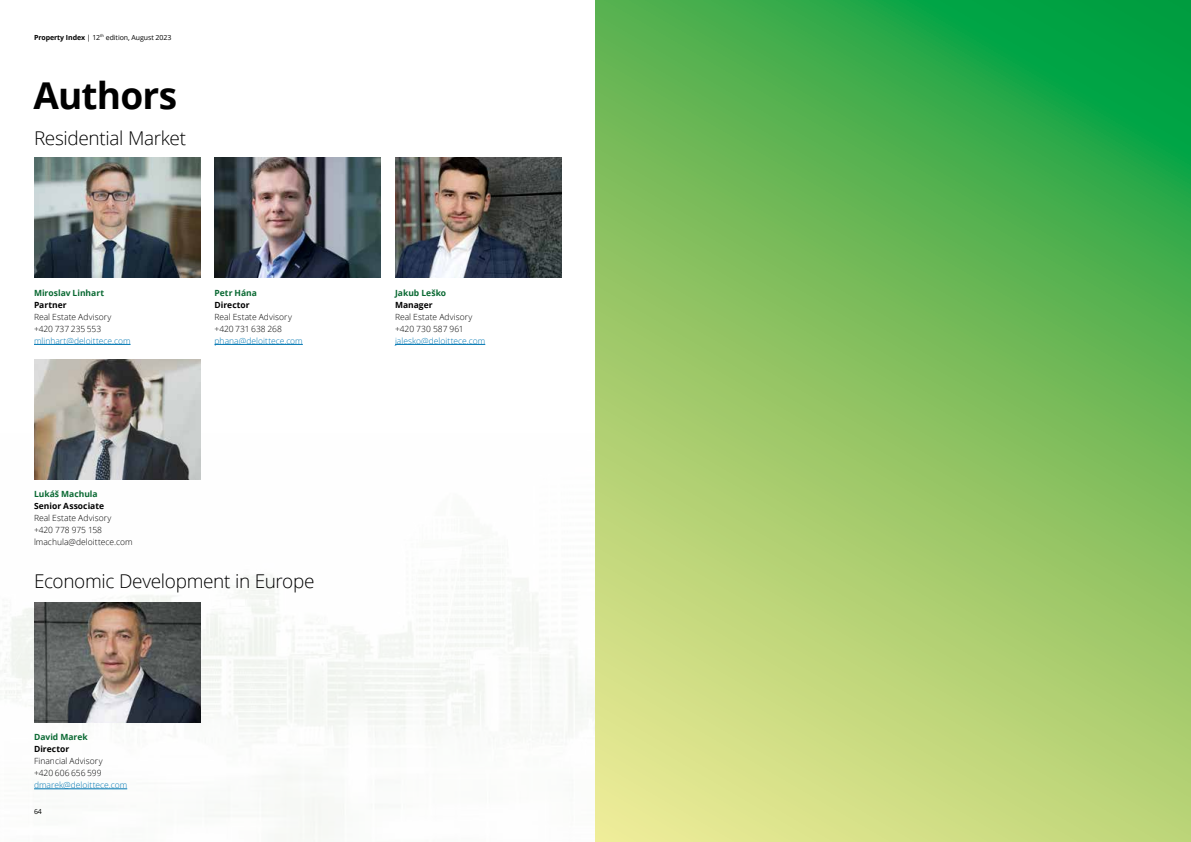
<style>
.page{position:relative;width:1191px;height:842px;background:#fff}
.page>*{position:absolute;margin:0;border:0;box-sizing:border-box;transform-origin:0 0}
.t1{font:700 37px "Open Sans";letter-spacing:-.02em;color:#000}
.t2{font:300 19px "Open Sans";letter-spacing:-.02em;color:#000}
.t3{font:300 8.5px/12px "Open Sans";letter-spacing:.005em;color:#000}
.t4{font:300 8.5px "Open Sans";color:#0077b3}
.t5{font:700 8.5px "Open Sans";color:#086831}
.t6{font:700 8.5px "Open Sans";color:#000}
.t7{font:7px "Open Sans";letter-spacing:-.01em;color:#000}
.s1{font-weight:700}
</style>
<div class="page">
<img style="left:0;top:343px;width:595px;height:499px">
<img style="left:395px;top:158px;width:166px;height:120px">
<img style="left:34px;top:602px;width:166px;height:120px">
<img style="left:214px;top:158px;width:167px;height:120px">
<img style="left:34px;top:158px;width:166px;height:120px">
<img style="left:34px;top:359px;width:166px;height:120px">
<hr style="left:34px;top:789px;width:93px;height:1px;background:#0077b3">
<hr style="left:214px;top:344px;width:89px;height:1px;background:#0077b3">
<hr style="left:34px;top:344px;width:97px;height:1px;background:#0077b3">
<hr style="left:395px;top:344px;width:90px;height:1px;background:#0077b3">
<svg style="left:595px;top:0;width:596px;height:842px;background:#87c364"></svg>
<p class="t7" style="left:34px;top:32px;width:139px"><span class="s1">Property Index</span> | 12<sup>th</sup> edition, August 2023</p>
<h1 class="t1" style="left:33px;top:70px;width:145px">Authors</h1>
<h2 class="t2" style="left:34px;top:125px;width:153px">Residential Market</h2>
<p class="t5" style="left:34px;top:287px;width:72px">Miroslav Linhart</p>
<p class="t6" style="left:34px;top:299px;width:34px">Partner</p>
<p class="t3" style="left:34px;top:310px;width:79px">Real Estate Advisory +420 737 235 553</p>
<p class="t4" style="left:34px;top:335px;width:98px">mlinhart@deloittece.com</p>
<p class="t5" style="left:214px;top:287px;width:44px">Petr Hána</p>
<p class="t6" style="left:214px;top:299px;width:37px">Director</p>
<p class="t3" style="left:214px;top:310px;width:79px">Real Estate Advisory +420 731 638 268</p>
<p class="t4" style="left:214px;top:335px;width:90px">phana@deloittece.com</p>
<p class="t5" style="left:34px;top:488px;width:65px">Lukáš Machula</p>
<p class="t6" style="left:34px;top:500px;width:72px">Senior Associate</p>
<p class="t3" style="left:34px;top:512px;width:100px">Real Estate Advisory<br>+420 778 975 158 lmachula@deloittece.com</p>
<h2 class="t2" style="left:34px;top:568px;width:282px">Economic Development in Europe</h2>
<p class="t5" style="left:34px;top:731px;width:55px">David Marek</p>
<p class="t6" style="left:34px;top:743px;width:37px">Director</p>
<p class="t3" style="left:34px;top:755px;width:70px">Financial Advisory +420 606 656 599</p>
<p class="t4" style="left:34px;top:779px;width:95px">dmarek@deloittece.com</p>
<p class="t7" style="left:34px;top:807px;width:9px">64</p>
<p class="t5" style="left:395px;top:287px;width:53px">Jakub Leško</p>
<p class="t6" style="left:395px;top:299px;width:39px">Manager</p>
<p class="t3" style="left:395px;top:310px;width:79px">Real Estate Advisory +420 730 587 961</p>
<p class="t4" style="left:395px;top:335px;width:92px">jalesko@deloittece.com</p>
</div>
